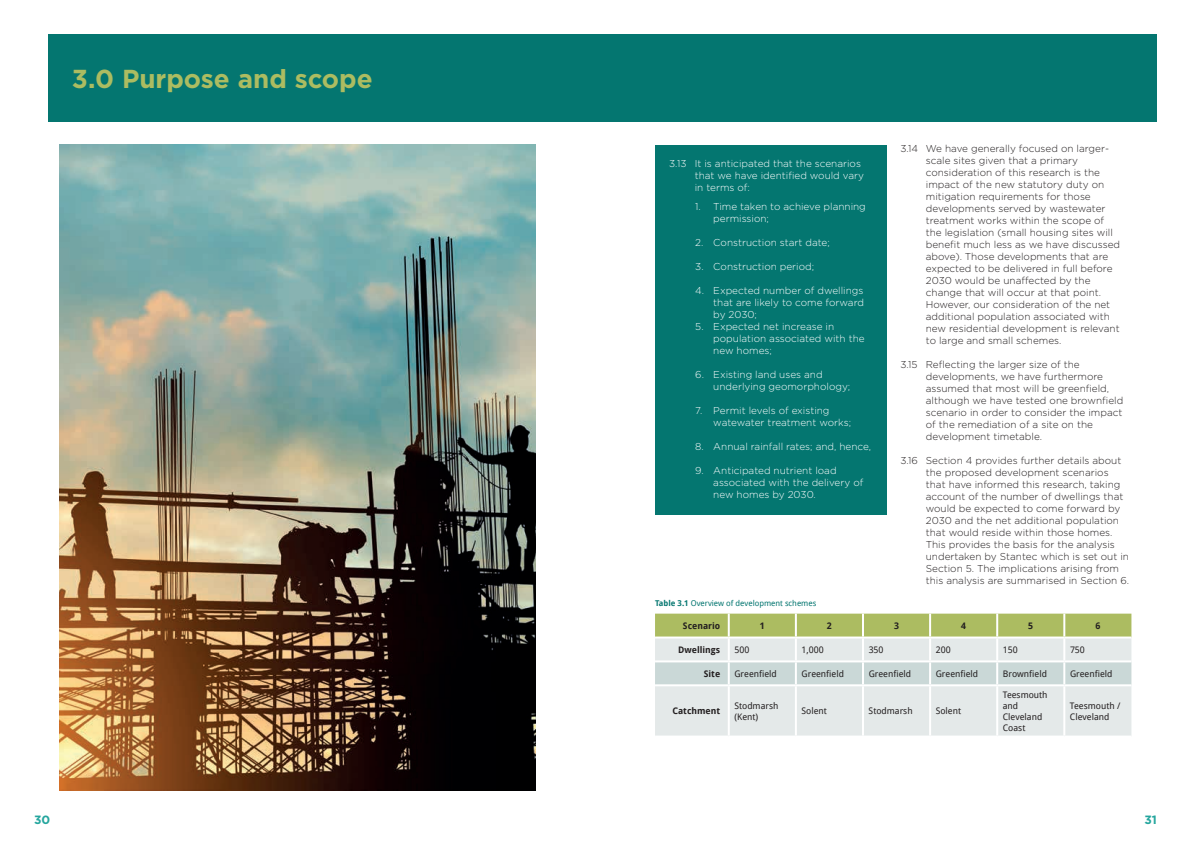
<style>
.page{position:relative;width:1191px;height:842px;background:#fff}
.page>*{position:absolute;margin:0;border:0;box-sizing:border-box;transform-origin:0 0}
.t1{font:700 26px "Gotham";color:#acbc61}
.t2{font:700 12px "Gotham";color:#25a69e}
.t3{font:300 10px/12px "Gotham Rounded";color:#231f20}
.t4{font:300 10px/12px "Gotham Rounded";color:#fff}
.t5{font:9px/11px "Droid Sans";color:#231f20}
.t6{font:700 9px "Droid Sans";color:#231f20}
.t7{font:8px "Droid Sans";color:#047670}
.s1{font-weight:700}
</style>
<div class="page">
<div style="left:48px;top:34px;width:1109px;height:88px;background:#047670"></div>
<div style="left:655px;top:145px;width:231px;height:369px;background:#047670"></div>
<div style="left:655px;top:614px;width:476px;height:22px;background:#acbc61"></div>
<div style="left:655px;top:638px;width:476px;height:97px;background:#e4e9e9"></div>
<div style="left:655px;top:662px;width:476px;height:22px;background:#cad8d7"></div>
<hr style="left:728px;top:614px;width:2px;height:22px;background:#fff">
<hr style="left:795px;top:614px;width:2px;height:22px;background:#fff">
<hr style="left:862px;top:614px;width:2px;height:22px;background:#fff">
<hr style="left:929px;top:614px;width:2px;height:22px;background:#fff">
<hr style="left:996px;top:614px;width:2px;height:22px;background:#fff">
<hr style="left:1063px;top:614px;width:2px;height:22px;background:#fff">
<hr style="left:728px;top:638px;width:2px;height:22px;background:#fff">
<hr style="left:795px;top:638px;width:2px;height:22px;background:#fff">
<hr style="left:862px;top:638px;width:2px;height:22px;background:#fff">
<hr style="left:929px;top:638px;width:2px;height:22px;background:#fff">
<hr style="left:996px;top:638px;width:2px;height:22px;background:#fff">
<hr style="left:1063px;top:638px;width:2px;height:22px;background:#fff">
<hr style="left:655px;top:660px;width:74px;height:2px;background:#fff">
<hr style="left:729px;top:660px;width:67px;height:2px;background:#fff">
<hr style="left:728px;top:662px;width:2px;height:22px;background:#fff">
<hr style="left:796px;top:660px;width:67px;height:2px;background:#fff">
<hr style="left:795px;top:662px;width:2px;height:22px;background:#fff">
<hr style="left:863px;top:660px;width:67px;height:2px;background:#fff">
<hr style="left:862px;top:662px;width:2px;height:22px;background:#fff">
<hr style="left:930px;top:660px;width:67px;height:2px;background:#fff">
<hr style="left:929px;top:662px;width:2px;height:22px;background:#fff">
<hr style="left:997px;top:660px;width:67px;height:2px;background:#fff">
<hr style="left:996px;top:662px;width:2px;height:22px;background:#fff">
<hr style="left:1064px;top:660px;width:67px;height:2px;background:#fff">
<hr style="left:1063px;top:662px;width:2px;height:22px;background:#fff">
<hr style="left:655px;top:684px;width:74px;height:2px;background:#fff">
<hr style="left:729px;top:684px;width:67px;height:2px;background:#fff">
<hr style="left:728px;top:686px;width:2px;height:49px;background:#fff">
<hr style="left:796px;top:684px;width:67px;height:2px;background:#fff">
<hr style="left:795px;top:686px;width:2px;height:49px;background:#fff">
<hr style="left:863px;top:684px;width:67px;height:2px;background:#fff">
<hr style="left:862px;top:686px;width:2px;height:49px;background:#fff">
<hr style="left:930px;top:684px;width:67px;height:2px;background:#fff">
<hr style="left:929px;top:686px;width:2px;height:49px;background:#fff">
<hr style="left:997px;top:684px;width:67px;height:2px;background:#fff">
<hr style="left:996px;top:686px;width:2px;height:49px;background:#fff">
<hr style="left:1064px;top:684px;width:67px;height:2px;background:#fff">
<hr style="left:1063px;top:686px;width:2px;height:49px;background:#fff">
<img style="left:60px;top:145px;width:476px;height:646px">
<h1 class="t1" style="left:72px;top:64px;width:302px">3.0 Purpose and scope</h1>
<p class="t4" style="left:694px;top:157px;width:171px;text-indent:-26px">3.13 It is anticipated that the scenarios that we have identified would vary in terms of:</p>
<p class="t4" style="left:713px;top:200px;width:154px;text-indent:-18px">1. Time taken to achieve planning permission;</p>
<p class="t4" style="left:695px;top:236px;width:136px">2. Construction start date;</p>
<p class="t4" style="left:695px;top:260px;width:120px">3. Construction period;</p>
<p class="t4" style="left:713px;top:284px;width:152px;text-align:justify;text-indent:-18px">4. Expected number of dwellings that are likely to come forward by 2030;</p>
<p class="t4" style="left:713px;top:320px;width:153px;text-indent:-18px">5. Expected net increase in population associated with the new homes;</p>
<p class="t4" style="left:713px;top:368px;width:138px;text-indent:-18px">6. Existing land uses and underlying geomorphology;</p>
<p class="t4" style="left:713px;top:404px;width:139px;text-indent:-18px">7. Permit levels of existing watewater treatment works;</p>
<p class="t4" style="left:695px;top:440px;width:177px">8. Annual rainfall rates; and, hence,</p>
<p class="t4" style="left:713px;top:464px;width:152px;text-indent:-18px">9. Anticipated nutrient load associated with the delivery of new homes by 2030.</p>
<p class="t7" style="left:655px;top:598px;width:163px"><span class="s1">Table 3.1</span> Overview of development schemes</p>
<p class="t3" style="left:926px;top:142px;width:196px;text-indent:-26px">3.14 We have generally focused on larger&shy;scale sites given that a primary consideration of this research is the impact of the new statutory duty on mitigation requirements for those developments served by wastewater treatment works within the scope of the legislation (small housing sites will benefit much less as we have discussed above). Those developments that are expected to be delivered in full before 2030 would be unaffected by the change that will occur at that point.<br>However, our consideration of the net additional population associated with new residential development is relevant to large and small schemes.</p>
<p class="t3" style="left:926px;top:358px;width:199px;text-indent:-26px">3.15 Reflecting the larger size of the developments, we have furthermore assumed that most will be greenfield, although we have tested one brownfield scenario in order to consider the impact of the remediation of a site on the development timetable.</p>
<p class="t3" style="left:926px;top:454px;width:205px;text-indent:-26px">3.16 Section 4 provides further details about the proposed development scenarios that have informed this research, taking account of the number of dwellings that would be expected to come forward by 2030 and the net additional population that would reside within those homes.<br>This provides the basis for the analysis undertaken by Stantec which is set out in Section 5. The implications arising from this analysis are summarised in Section 6.</p>
<p class="t6" style="left:683px;top:619px;width:39px">Scenario</p>
<p class="t6" style="left:760px;top:619px;width:6px">1</p>
<p class="t6" style="left:827px;top:619px;width:6px">2</p>
<p class="t6" style="left:894px;top:619px;width:6px">3</p>
<p class="t6" style="left:961px;top:619px;width:6px">4</p>
<p class="t6" style="left:1028px;top:619px;width:6px">5</p>
<p class="t6" style="left:1095px;top:619px;width:6px">6</p>
<p class="t6" style="left:678px;top:643px;width:43px">Dwellings</p>
<p class="t5" style="left:734px;top:644px;width:16px">500</p>
<p class="t5" style="left:801px;top:644px;width:24px">1,000</p>
<p class="t5" style="left:868px;top:644px;width:16px">350</p>
<p class="t5" style="left:935px;top:644px;width:16px">200</p>
<p class="t5" style="left:1003px;top:644px;width:16px">150</p>
<p class="t5" style="left:1070px;top:644px;width:16px">750</p>
<p class="t6" style="left:704px;top:667px;width:18px">Site</p>
<p class="t5" style="left:734px;top:668px;width:44px">Greenfield</p>
<p class="t5" style="left:801px;top:668px;width:44px">Greenfield</p>
<p class="t5" style="left:868px;top:668px;width:44px">Greenfield</p>
<p class="t5" style="left:935px;top:668px;width:44px">Greenfield</p>
<p class="t5" style="left:1003px;top:668px;width:46px">Brownfield</p>
<p class="t5" style="left:1070px;top:668px;width:44px">Greenfield</p>
<p class="t6" style="left:672px;top:705px;width:49px">Catchment</p>
<p class="t5" style="left:734px;top:700px;width:45px">Stodmarsh (Kent)</p>
<p class="t5" style="left:801px;top:705px;width:27px">Solent</p>
<p class="t5" style="left:868px;top:705px;width:45px">Stodmarsh</p>
<p class="t5" style="left:935px;top:705px;width:27px">Solent</p>
<p class="t5" style="left:1003px;top:689px;width:46px">Teesmouth and<br>Cleveland<br>Coast</p>
<p class="t5" style="left:1070px;top:700px;width:52px">Teesmouth /<br>Cleveland</p>
<p class="t2" style="left:34px;top:813px;width:18px">30</p>
<p class="t2" style="left:1144px;top:813px;width:14px">31</p>
</div>
